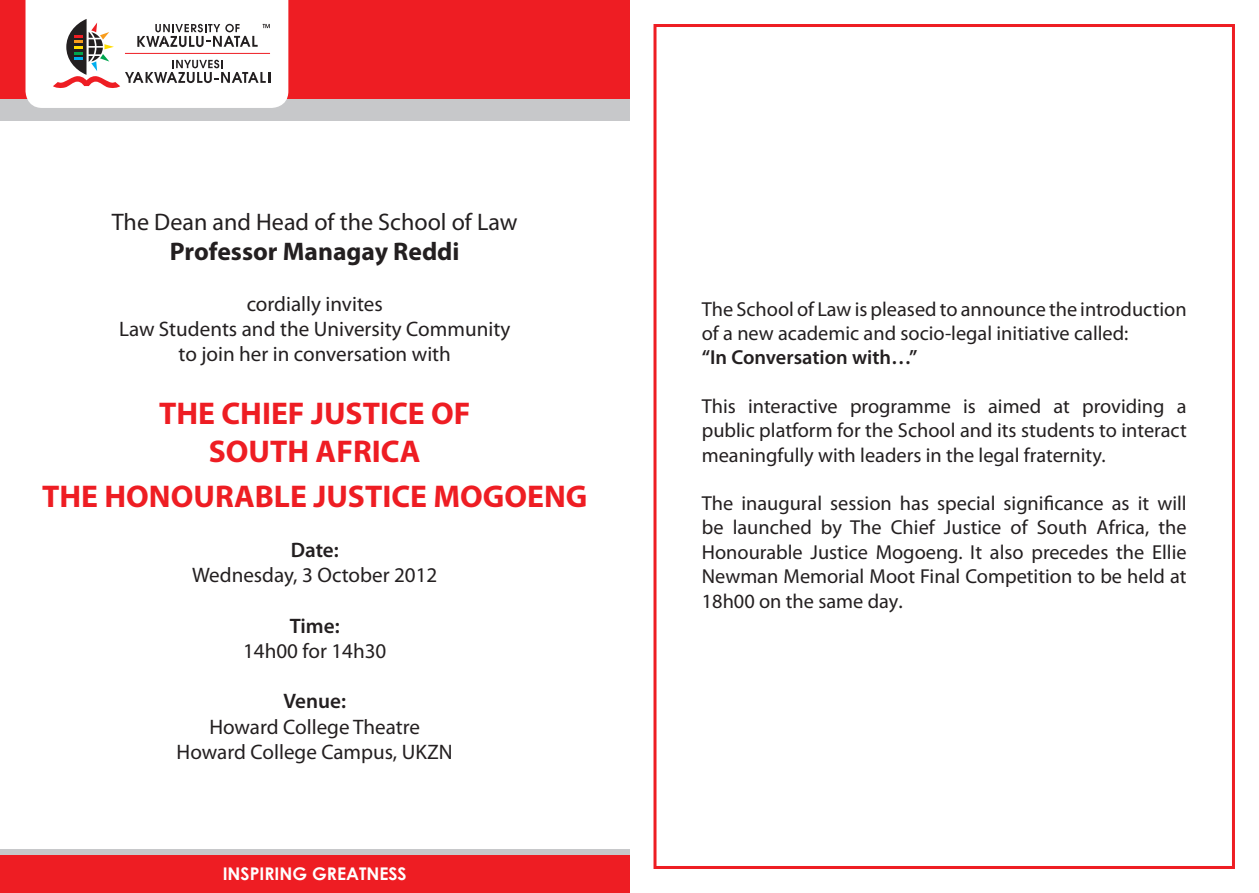
<style>
.page{position:relative;width:1259px;height:893px;background:#fff}
.page>*{position:absolute;margin:0;border:0;box-sizing:border-box;transform-origin:0 0}
.t1{font:700 31.5px/37.8px "Myriad Pro";color:#ee1d23;text-align:center}
.t2{font:700 25.5px "Myriad Pro";color:#231f20}
.t3{font:24px "Myriad Pro";color:#231f20}
.t4{font:21px/25.2px "Myriad Pro";color:#231f20;text-align:center}
.t5{font:600 21px "Myriad Pro";color:#231f20}
.t6{font:20.25px/24.5px "Myriad Pro";color:#231f20;text-align:justify}
.t7{font:600 20.25px "Myriad Pro";color:#231f20}
.t8{font:700 17.4px "Century Gothic";color:#fff}
.s1{font-size:21px}
</style>
<div class="page">
<div style="left:653px;top:24px;width:582px;height:845px;border:3px solid #ee1d23"></div>
<div style="left:0;top:849px;width:629px;height:8px;background:#c7c8ca"></div>
<div style="left:0;top:855px;width:629px;height:38px;background:#ee1d23"></div>
<div style="left:0;top:0;width:629px;height:116px;background:#ee1d23"></div>
<div style="left:0;top:100px;width:629px;height:21px;background:#c7c8ca"></div>
<svg style="left:26px;top:0;width:262px;height:108px;background:#e9e4e4"></svg>
<p class="t3" style="left:112px;top:207px;width:407px">The Dean and Head of the School of Law</p>
<p class="t2" style="left:170px;top:237px;width:291px">Professor Managay Reddi</p>
<p class="t4" style="left:119px;top:291px;width:393px">cordially invites<br>Law Students and the University Community to join her in conversation with</p>
<h1 class="t1" style="left:159px;top:395px;width:313px">THE CHIEF JUSTICE OF<br>SOUTH AFRICA</h1>
<h1 class="t1" style="left:42px;top:478px;width:547px">THE HONOURABLE JUSTICE MOGOENG</h1>
<p class="t5" style="left:291px;top:537px;width:50px">Date:</p>
<p class="t4" style="left:192px;top:562px;width:247px">Wednesday, 3 October 2012</p>
<p class="t5" style="left:290px;top:612px;width:51px">Time:</p>
<p class="t4" style="left:243px;top:638px;width:145px">14h00 for 14h30</p>
<p class="t5" style="left:283px;top:688px;width:64px">Venue:</p>
<p class="t4" style="left:177px;top:714px;width:278px">Howard College Theatre<br>Howard College Campus, UKZN</p>
<p class="t8" style="left:223px;top:860px;width:185px">INSPIRING GREATNESS</p>
<p class="t6" style="left:702px;top:296px;width:486px">The School of Law is pleased to announce the introduction of a new academic and socio-legal initiative called:</p>
<p class="t7" style="left:702px;top:345px;width:217px">“In Conversation with…”</p>
<p class="t6" style="left:702px;top:394px;width:486px">This interactive programme is aimed at providing a public platform for the School and its students to interact meaningfully with leaders in the legal fraternity.</p>
<p class="t6" style="left:702px;top:491px;width:486px">The inaugural session has special significance as it will be launched by The Chief Justice of South Africa, the Honourable Justice Mogoeng. It also precedes the Ellie Newman Memorial Moot Final Competition to be held at 18h00 on the same day<span class="s1">.</span></p>
</div>
